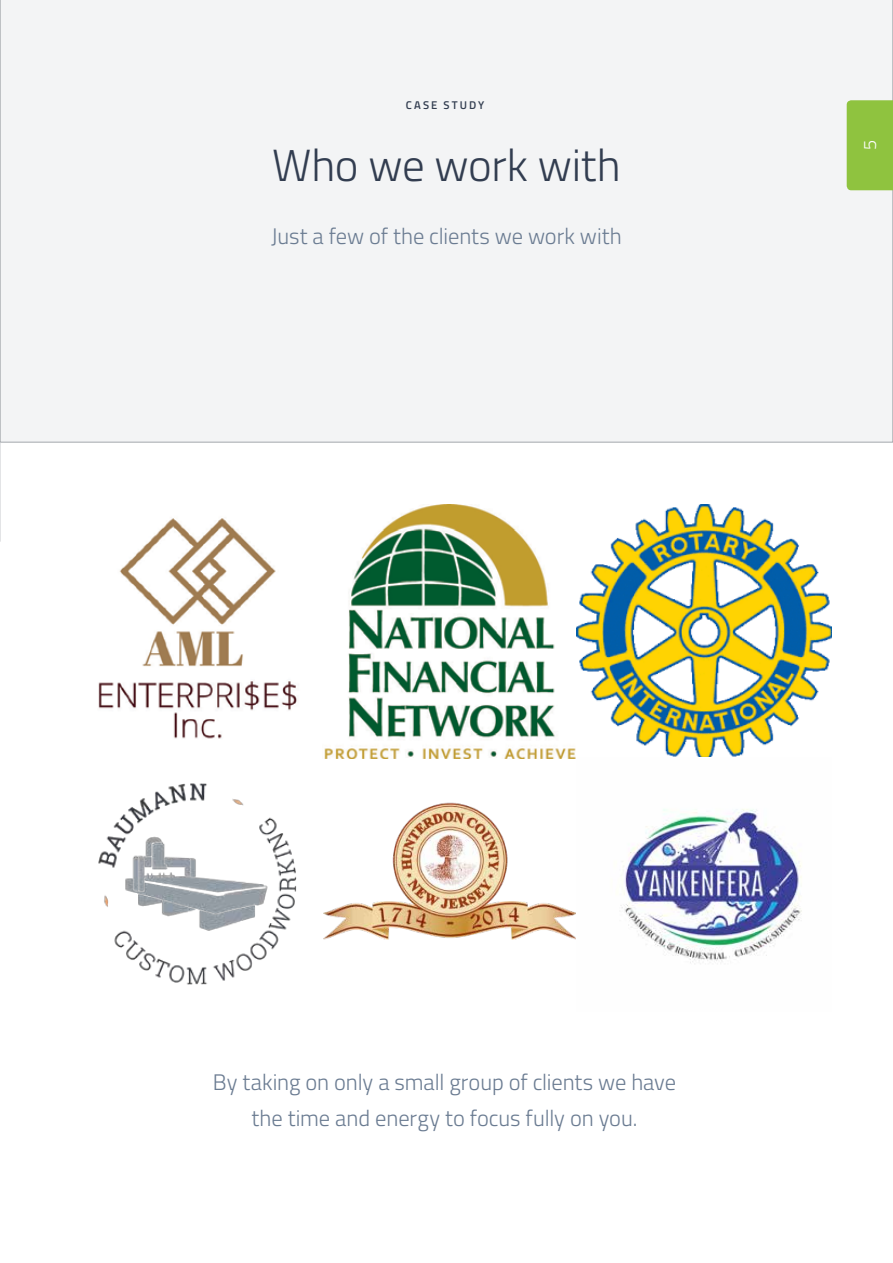
<style>
.page{position:relative;width:893px;height:1263px;background:#fff}
.page>*{position:absolute;margin:0;border:0;box-sizing:border-box;transform-origin:0 0}
.t1{font:300 45px "Titillium Web";letter-spacing:-.005em;color:#323d50}
.t2{font:300 22.5px/36px "Titillium Web";letter-spacing:-.005em;color:#6b7c92;text-align:center}
.t3{font:300 18px "Titillium Web";color:#fff}
.t4{font:600 11.25px "Titillium Web";letter-spacing:.185em;color:#323d50}
</style>
<div class="page">
<svg style="left:0;top:442px;width:1px;height:99px"></svg>
<div style="left:0;top:0;width:893px;height:442px;background:#f3f4f5"></div>
<div style="left:847px;top:100px;width:46px;height:90px;background:#8fc33f"></div>
<img style="left:98px;top:504px;width:733px;height:254px">
<img style="left:324px;top:802px;width:252px;height:138px">
<img style="left:577px;top:757px;width:254px;height:206px">
<img style="left:98px;top:757px;width:225px;height:228px">
<p class="t4" style="left:406px;top:97px;width:80px">CASE STUDY</p>
<h1 class="t1" style="left:272px;top:133px;width:350px">Who we work with</h1>
<p class="t2" style="left:271px;top:217px;width:352px">Just a few of the clients we work with</p>
<p class="t3" style="left:857px;top:150px;width:12px;rotate:-90deg">5</p>
<p class="t2" style="left:213px;top:1063px;width:465px">By taking on only a small group of clients we have the time and energy to focus fully on you.</p>
</div>
